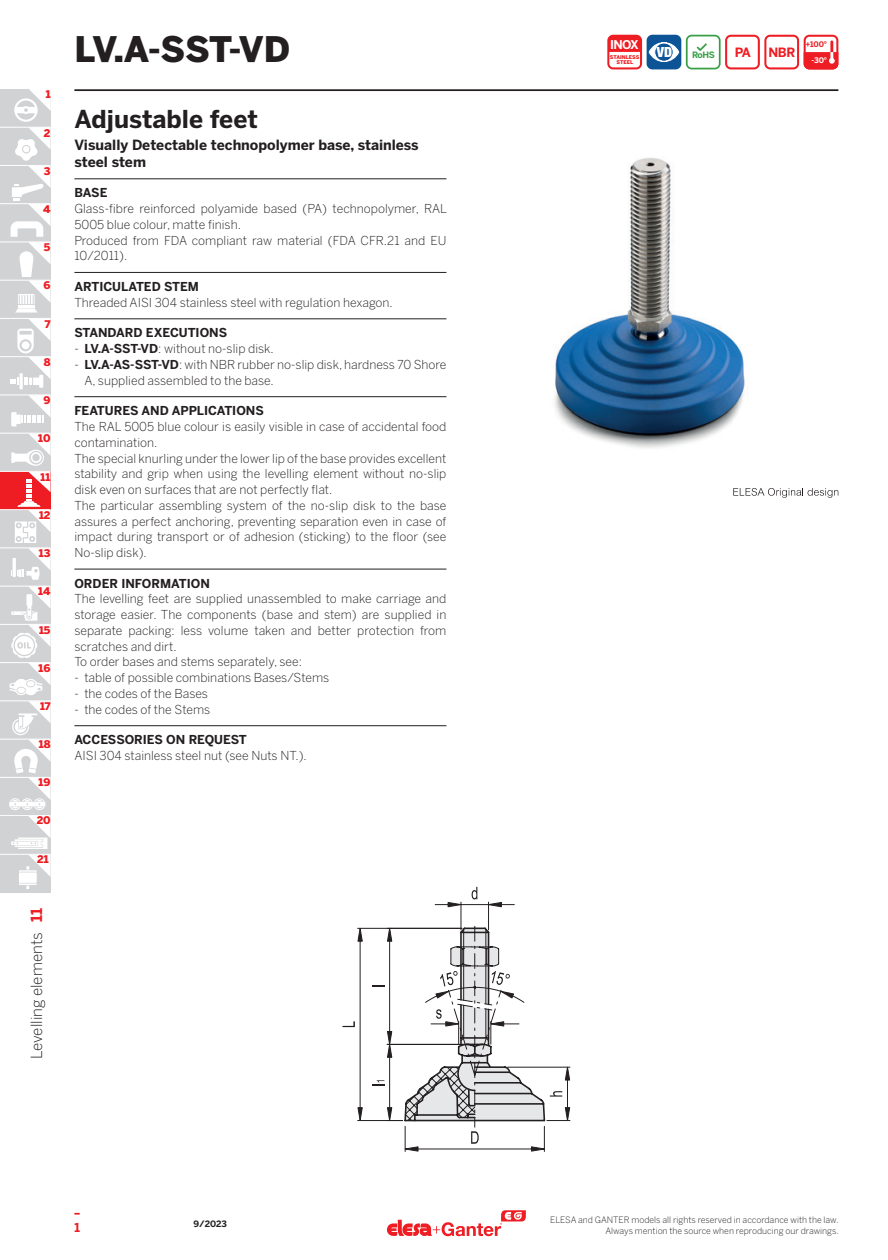
<style>
.page{position:relative;width:888px;height:1260px;background:#fff}
.page>*{position:absolute;margin:0;border:0;box-sizing:border-box;transform-origin:0 0}
.series{font:900 35px "Benton Sans";letter-spacing:-.015em;color:#231f20}
.subtitle_eg{font:700 24.5px "Benton Sans";color:#231f20}
.t1{font:300 15.4px "Benton Sans";color:#231f20}
.t2{font:700 15.4px "Benton Sans";color:#ee1d23}
.subtitle_eg_sec{font:700 14px/16.8px "Benton Sans";color:#231f20}
.t3{font:900 condensed 14px "Helvetica Neue LT Std";color:#fff}
.t4{font:700 12.78px "Benton Sans";color:#ee1d23}
.description{font:300 12.25px/15.8px "Benton Sans";color:#231f20}
.t5{font:700 12.25px "Benton Sans";color:#231f20}
.t6{font:700 12.25px "Benton Sans";color:#ee1d23}
.t7{font:700 12.08px "Benton Sans";color:#fff}
.t8{font:900 10.5px "Benton Sans";color:#ee1d23}
.t9{font:300 8.75px "Benton Sans";color:#231f20}
.t10{font:700 8.75px "Benton Sans";color:#231f20}
.t11{font:700 8.75px "Benton Sans";color:#399f47}
.t12{font:700 7.7px/15.9px "Benton Sans";color:#ee1d23;text-align:right}
.t13{font:900 5.08px/4.9px "Benton Sans";letter-spacing:-.005em;color:#ee1d23;text-align:center}
.s1{font-weight:700}
.s2{color:#fff}
</style>
<div class="page">
<svg style="left:607px;top:35px;width:231px;height:34px"></svg>
<hr style="left:74px;top:178px;width:372px;height:1px;background:#231f20">
<hr style="left:74px;top:272px;width:372px;height:1px;background:#231f20">
<hr style="left:74px;top:319px;width:372px;height:1px;background:#231f20">
<hr style="left:74px;top:396px;width:372px;height:1px;background:#231f20">
<hr style="left:74px;top:569px;width:372px;height:1px;background:#231f20">
<hr style="left:74px;top:725px;width:372px;height:1px;background:#231f20">
<img style="left:554px;top:157px;width:191px;height:291px">
<svg style="left:733px;top:488px;width:105px;height:10px"></svg>
<hr style="left:358px;top:1120px;width:45px;height:1px;background:#231f20">
<hr style="left:358px;top:928px;width:104px;height:1px;background:#231f20">
<hr style="left:360px;top:941px;width:1px;height:167px;background:#231f20">
<svg style="left:357px;top:1107px;width:6px;height:14px"></svg>
<svg style="left:357px;top:927px;width:6px;height:15px"></svg>
<svg style="left:342px;top:1021px;width:13px;height:6px"></svg>
<svg style="left:372px;top:887px;width:198px;height:265px"></svg>
<svg style="left:74px;top:1213px;width:6px;height:2px"></svg>
<hr style="left:74px;top:89px;width:764px;height:2px;background:#231f20">
<div style="left:0;top:165px;width:51px;height:39px;background:#d1d2d4"></div>
<div style="left:0;top:204px;width:51px;height:38px;background:#d1d2d4"></div>
<div style="left:0;top:127px;width:51px;height:38px;background:#d1d2d4"></div>
<div style="left:0;top:89px;width:51px;height:38px;background:#d1d2d4"></div>
<div style="left:0;top:242px;width:51px;height:38px;background:#d1d2d4"></div>
<div style="left:0;top:395px;width:51px;height:38px;background:#d1d2d4"></div>
<div style="left:0;top:548px;width:51px;height:38px;background:#d1d2d4"></div>
<div style="left:0;top:701px;width:51px;height:39px;background:#d1d2d4"></div>
<div style="left:0;top:280px;width:51px;height:39px;background:#d1d2d4"></div>
<div style="left:0;top:433px;width:51px;height:39px;background:#d1d2d4"></div>
<div style="left:0;top:586px;width:51px;height:39px;background:#d1d2d4"></div>
<div style="left:0;top:740px;width:51px;height:38px;background:#d1d2d4"></div>
<div style="left:0;top:319px;width:51px;height:38px;background:#d1d2d4"></div>
<div style="left:0;top:472px;width:51px;height:38px;background:#ee1d23"></div>
<div style="left:0;top:625px;width:51px;height:38px;background:#d1d2d4"></div>
<div style="left:0;top:357px;width:51px;height:38px;background:#d1d2d4"></div>
<div style="left:0;top:510px;width:51px;height:38px;background:#d1d2d4"></div>
<div style="left:0;top:663px;width:51px;height:38px;background:#d1d2d4"></div>
<div style="left:0;top:778px;width:51px;height:38px;background:#d1d2d4"></div>
<hr style="left:0;top:127px;width:51px;height:1px;background:#fff">
<hr style="left:0;top:395px;width:51px;height:1px;background:#fff">
<hr style="left:0;top:586px;width:51px;height:1px;background:#fff">
<hr style="left:0;top:777px;width:51px;height:1px;background:#fff">
<hr style="left:0;top:203px;width:51px;height:1px;background:#fff">
<hr style="left:0;top:165px;width:51px;height:1px;background:#fff">
<hr style="left:0;top:242px;width:51px;height:1px;background:#fff">
<hr style="left:0;top:433px;width:51px;height:1px;background:#fff">
<hr style="left:0;top:624px;width:51px;height:1px;background:#fff">
<hr style="left:0;top:815px;width:51px;height:1px;background:#fff">
<hr style="left:0;top:280px;width:51px;height:1px;background:#fff">
<hr style="left:0;top:471px;width:51px;height:1px;background:#fff">
<hr style="left:0;top:662px;width:51px;height:1px;background:#fff">
<hr style="left:0;top:318px;width:51px;height:1px;background:#fff">
<hr style="left:0;top:509px;width:51px;height:1px;background:#fff">
<hr style="left:0;top:548px;width:51px;height:1px;background:#fff">
<hr style="left:0;top:700px;width:51px;height:1px;background:#fff">
<hr style="left:0;top:739px;width:51px;height:1px;background:#fff">
<hr style="left:0;top:356px;width:51px;height:1px;background:#fff">
<svg style="left:10px;top:586px;width:41px;height:109px"></svg>
<svg style="left:11px;top:433px;width:40px;height:33px"></svg>
<svg style="left:11px;top:395px;width:40px;height:31px"></svg>
<svg style="left:10px;top:319px;width:41px;height:70px"></svg>
<svg style="left:10px;top:701px;width:41px;height:109px"></svg>
<hr style="left:9px;top:802px;width:36px;height:4px;background:#fff">
<div style="left:0;top:816px;width:51px;height:38px;background:#d1d2d4"></div>
<div style="left:0;top:854px;width:51px;height:39px;background:#d1d2d4"></div>
<svg style="left:13px;top:816px;width:38px;height:33px"></svg>
<div style="left:19px;top:872px;width:18px;height:11px;background:#fff"></div>
<svg style="left:19px;top:855px;width:32px;height:22px"></svg>
<svg style="left:19px;top:884px;width:18px;height:5px"></svg>
<svg style="left:11px;top:89px;width:40px;height:224px"></svg>
<hr style="left:0;top:854px;width:51px;height:1px;background:#fff">
<svg style="left:11px;top:472px;width:40px;height:108px"></svg>
<svg style="left:387px;top:1210px;width:139px;height:26px"></svg>
<p class="t8" style="left:46px;top:86px;width:6px">1</p>
<p class="t8" style="left:44px;top:125px;width:8px">2</p>
<p class="t8" style="left:44px;top:163px;width:8px">3</p>
<p class="t8" style="left:43px;top:201px;width:9px">4</p>
<p class="t8" style="left:44px;top:239px;width:8px">5</p>
<p class="t8" style="left:43px;top:278px;width:9px">6</p>
<p class="t8" style="left:45px;top:316px;width:7px">7</p>
<p class="t8" style="left:44px;top:354px;width:8px">8</p>
<p class="t8" style="left:43px;top:392px;width:9px">9</p>
<p class="t8" style="left:38px;top:431px;width:14px">10</p>
<p class="t8" style="left:41px;top:469px;width:11px">11</p>
<p class="t8" style="left:39px;top:507px;width:13px">12</p>
<p class="t8" style="left:39px;top:545px;width:13px">13</p>
<p class="t8" style="left:38px;top:584px;width:14px">14</p>
<p class="t8" style="left:39px;top:622px;width:13px">15</p>
<p class="t8" style="left:39px;top:660px;width:13px">16</p>
<p class="t8" style="left:40px;top:698px;width:12px">17</p>
<p class="t8" style="left:39px;top:737px;width:13px">18</p>
<p class="t8" style="left:39px;top:775px;width:13px">19</p>
<p class="t8" style="left:37px;top:813px;width:15px">20</p>
<p class="t8" style="left:37px;top:851px;width:13px">21</p>
<p class="t2" style="left:25px;top:922px;width:16px;rotate:-90deg">11</p>
<p class="t1" style="left:26px;top:1059px;width:128px;rotate:-90deg">Levelling elements</p>
<p class="series" style="left:74px;top:23px;width:217px">LV.A-SST-VD</p>
<p class="subtitle_eg" style="left:74px;top:101px;width:185px">Adjustable feet</p>
<p class="subtitle_eg_sec" style="left:74px;top:136px;width:346px">Visually Detectable technopolymer base, stainless steel stem</p>
<p class="t5" style="left:74px;top:184px;width:35px">BASE</p>
<p class="description" style="left:74px;top:200px;width:374px">Glass-fibre reinforced polyamide based (PA) technopolymer, RAL<br>5005 blue colour, matte finish.</p>
<p class="description" style="left:74px;top:232px;width:374px">Produced from FDA compliant raw material (FDA CFR.21 and EU<br>10/2011).</p>
<p class="t5" style="left:74px;top:278px;width:126px">ARTICULATED STEM</p>
<p class="description" style="left:74px;top:294px;width:320px">Threaded AISI 304 stainless steel with regulation hexagon.</p>
<p class="t5" style="left:74px;top:324px;width:154px">STANDARD EXECUTIONS</p>
<p class="description" style="left:74px;top:340px;width:201px">- <span class="s1">LV.A-SST-VD</span>: without no-slip disk.</p>
<p class="description" style="left:84px;top:356px;width:364px;text-indent:-10px">- <span class="s1">LV.A-AS-SST-VD</span>: with NBR rubber no-slip disk, hardness 70 Shore<br>A, supplied assembled to the base.</p>
<p class="t5" style="left:74px;top:402px;width:191px">FEATURES AND APPLICATIONS</p>
<p class="description" style="left:74px;top:418px;width:374px">The RAL 5005 blue colour is easily visible in case of accidental food contamination.</p>
<p class="description" style="left:74px;top:450px;width:374px;text-align:justify">The special knurling under the lower lip of the base provides excellent stability and grip when using the levelling element without no-slip disk even on surfaces that are not perfectly flat.</p>
<p class="description" style="left:74px;top:497px;width:374px;text-align:justify">The particular assembling system of the no-slip disk to the base assures a perfect anchoring, preventing separation even in case of impact during transport or of adhesion (sticking) to the floor (see No-slip disk).</p>
<p class="t5" style="left:74px;top:574px;width:137px">ORDER INFORMATION</p>
<p class="description" style="left:74px;top:590px;width:374px;text-align:justify">The levelling feet are supplied unassembled to make carriage and storage easier. The components (base and stem) are supplied in separate packing: less volume taken and better protection from scratches and dirt.</p>
<p class="description" style="left:74px;top:653px;width:229px">To order bases and stems separately, see:</p>
<p class="description" style="left:74px;top:669px;width:257px">- table of possible combinations Bases/Stems</p>
<p class="description" style="left:74px;top:685px;width:135px">- the codes of the Bases</p>
<p class="description" style="left:74px;top:701px;width:137px">- the codes of the Stems</p>
<p class="t5" style="left:74px;top:731px;width:174px">ACCESSORIES ON REQUEST</p>
<p class="description" style="left:74px;top:747px;width:234px">AISI 304 stainless steel nut (see Nuts NT.).</p>
<p class="t7" style="left:610px;top:38px;width:30px">INOX</p>
<p class="t13" style="left:610px;top:55px;width:31px">STAINLESS<br>STEEL</p>
<p class="t3" style="left:657px;top:44px;width:17px">VD</p>
<p class="t11" style="left:692px;top:49px;width:24px">RoHS</p>
<p class="t4" style="left:735px;top:45px;width:18px">PA</p>
<p class="t4" style="left:769px;top:45px;width:28px">NBR</p>
<p class="t12" style="left:806px;top:37px;width:23px">+100° <span class="s2">-30°</span></p>
<p class="t10" style="left:193px;top:1218px;width:35px">9/2023</p>
<p class="t9" style="left:550px;top:1214px;width:290px">ELESA and GANTER models all rights reserved in accordance with the law.</p>
<p class="t6" style="left:74px;top:1219px;width:7px">1</p>
<p class="t9" style="left:605px;top:1225px;width:235px">Always mention the source when reproducing our drawings.</p>
</div>
